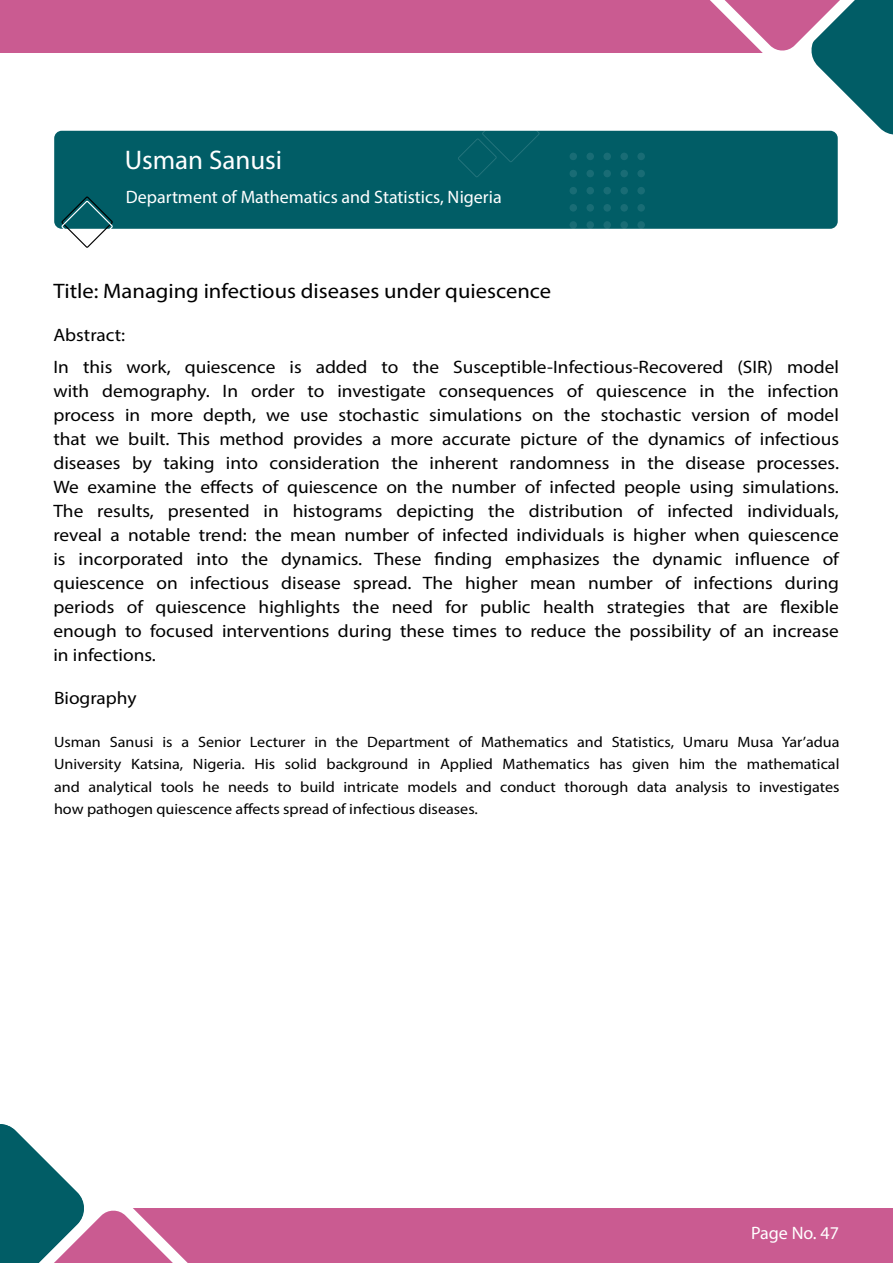
<style>
.page{position:relative;width:893px;height:1263px;background:#fff}
.page>*{position:absolute;margin:0;border:0;box-sizing:border-box;transform-origin:0 0}
.t1{font:27px "Myriad Pro";color:#fff}
.t2{font:21px "Myriad Pro";color:#000;scale:1.08 1}
.t3{font:18px/24px "Myriad Pro";color:#000;scale:1.08 1}
.t4{font:18px "Myriad Pro";color:#fff}
.t5{font:15px/22.5px "Myriad Pro";color:#000;text-align:justify;scale:1.08 1}
</style>
<div class="page">
<div style="left:0;top:0;width:785px;height:53px;background:#ca5b91"></div>
<svg style="left:681px;top:0;width:212px;height:136px"></svg>
<div style="left:113px;top:1208px;width:780px;height:55px;background:#ca5b91"></div>
<svg style="left:0;top:1124px;width:188px;height:139px"></svg>
<div style="left:54px;top:131px;width:784px;height:98px;background:#015d66;border-radius:8px"></div>
<svg style="left:457px;top:130px;width:83px;height:47px"></svg>
<div style="left:569px;top:221px;width:8px;height:8px;background:#196c75;border-radius:50%"></div>
<div style="left:569px;top:204px;width:8px;height:8px;background:#196c75;border-radius:50%"></div>
<div style="left:569px;top:153px;width:8px;height:7px;background:#196c75;border-radius:50%"></div>
<div style="left:569px;top:187px;width:8px;height:7px;background:#196c75;border-radius:50%"></div>
<div style="left:569px;top:170px;width:8px;height:7px;background:#196c75;border-radius:50%"></div>
<div style="left:586px;top:221px;width:8px;height:8px;background:#196c75;border-radius:50%"></div>
<div style="left:586px;top:204px;width:8px;height:8px;background:#196c75;border-radius:50%"></div>
<div style="left:586px;top:153px;width:8px;height:7px;background:#196c75;border-radius:50%"></div>
<div style="left:586px;top:187px;width:8px;height:7px;background:#196c75;border-radius:50%"></div>
<div style="left:586px;top:170px;width:8px;height:7px;background:#196c75;border-radius:50%"></div>
<div style="left:603px;top:221px;width:8px;height:8px;background:#196c75;border-radius:50%"></div>
<div style="left:603px;top:204px;width:8px;height:8px;background:#196c75;border-radius:50%"></div>
<div style="left:603px;top:153px;width:8px;height:7px;background:#196c75;border-radius:50%"></div>
<div style="left:603px;top:187px;width:8px;height:7px;background:#196c75;border-radius:50%"></div>
<div style="left:603px;top:170px;width:8px;height:7px;background:#196c75;border-radius:50%"></div>
<div style="left:620px;top:221px;width:8px;height:8px;background:#196c75;border-radius:50%"></div>
<div style="left:620px;top:204px;width:8px;height:8px;background:#196c75;border-radius:50%"></div>
<div style="left:620px;top:153px;width:8px;height:7px;background:#196c75;border-radius:50%"></div>
<div style="left:620px;top:187px;width:8px;height:7px;background:#196c75;border-radius:50%"></div>
<div style="left:620px;top:170px;width:8px;height:7px;background:#196c75;border-radius:50%"></div>
<div style="left:637px;top:221px;width:8px;height:8px;background:#196c75;border-radius:50%"></div>
<div style="left:637px;top:204px;width:8px;height:8px;background:#196c75;border-radius:50%"></div>
<div style="left:637px;top:153px;width:8px;height:7px;background:#196c75;border-radius:50%"></div>
<div style="left:637px;top:187px;width:8px;height:7px;background:#196c75;border-radius:50%"></div>
<div style="left:637px;top:170px;width:8px;height:7px;background:#196c75;border-radius:50%"></div>
<div style="left:61px;top:196px;width:52px;height:52px;border:1px solid #000;border-radius:24px"></div>
<div style="left:61px;top:201px;width:52px;height:51px;border:1px solid #fff;border-radius:24px"></div>
<h1 class="t1" style="left:125px;top:143px;width:159px">Usman Sanusi</h1>
<p class="t4" style="left:126px;top:186px;width:378px">Department of Mathematics and Statistics, Nigeria</p>
<p class="t2" style="left:53px;top:278px;width:462px">Title: Managing infectious diseases under quiescence</p>
<p class="t3" style="left:53px;top:319px;width:729px;line-height:31.5px">Abstract:<br>In this work, quiescence is added to the Susceptible-Infectious-Recovered (SIR) model</p>
<p class="t3" style="left:53px;top:378px;width:729px;text-align:justify">with demography. In order to investigate consequences of quiescence in the infection process in more depth, we use stochastic simulations on the stochastic version of model that we built. This method provides a more accurate picture of the dynamics of infectious diseases by taking into consideration the inherent randomness in the disease processes.<br>We examine the effects of quiescence on the number of infected people using simulations.<br>The results, presented in histograms depicting the distribution of infected individuals, reveal a notable trend: the mean number of infected individuals is higher when quiescence is incorporated into the dynamics. These finding emphasizes the dynamic influence of quiescence on infectious disease spread. The higher mean number of infections during periods of quiescence highlights the need for public health strategies that are flexible enough to focused interventions during these times to reduce the possibility of an increase in infections.</p>
<p class="t3" style="left:54px;top:686px;width:78px">Biography</p>
<p class="t5" style="left:54px;top:730px;width:729px">Usman Sanusi is a Senior Lecturer in the Department of Mathematics and Statistics, Umaru Musa Yar’adua University Katsina, Nigeria. His solid background in Applied Mathematics has given him the mathematical and analytical tools he needs to build intricate models and conduct thorough data analysis to investigates how pathogen quiescence affects spread of infectious diseases.</p>
<p class="t4" style="left:751px;top:1222px;width:89px">Page No. 47</p>
</div>
